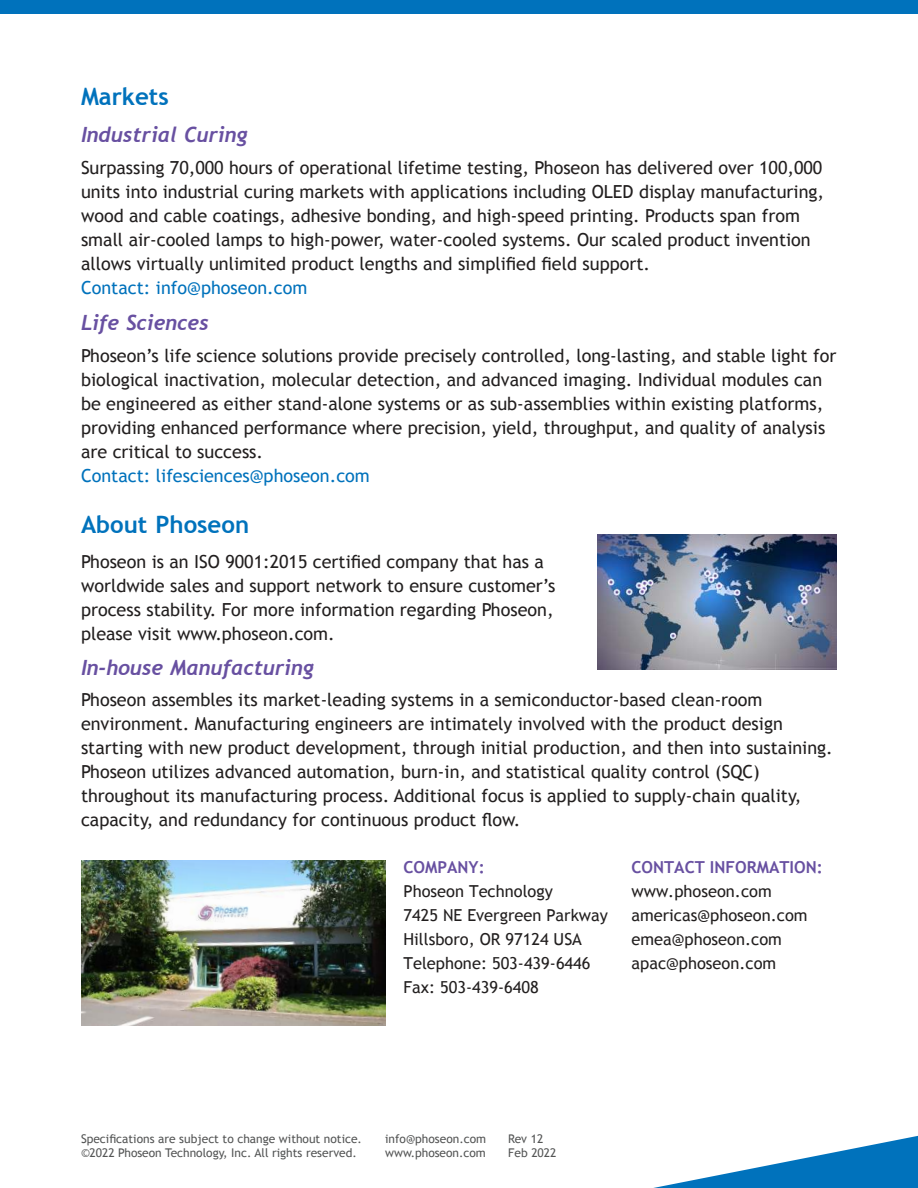
<style>
.page{position:relative;width:918px;height:1188px;background:#fff}
.page>*{position:absolute;margin:0;border:0;box-sizing:border-box;transform-origin:0 0}
.t1{font:700 24px "Trebuchet MS";color:#0072bc}
.t2{font:italic 700 21px "Trebuchet";color:#6850a1}
.t3{font:18px/24px "Trebuchet MS";color:#221f1f}
.t4{font:18px "Trebuchet MS";color:#0072bc}
.t5{font:16.5px/24px "Trebuchet MS";color:#221f1f}
.t6{font:700 16.5px "Trebuchet MS";color:#6850a1}
.t7{font:12px/14.4px "Trebuchet MS";color:#545555}
</style>
<div class="page">
<svg style="left:653px;top:1135px;width:265px;height:53px"></svg>
<div style="left:0;top:0;width:918px;height:14px;background:#0072bc"></div>
<img style="left:81px;top:860px;width:305px;height:165px">
<img style="left:597px;top:534px;width:240px;height:136px">
<h1 class="t1" style="left:81px;top:88px;width:89px">Markets</h1>
<p class="t2" style="left:81px;top:126px;width:168px">Industrial Curing</p>
<p class="t3" style="left:81px;top:157px;width:745px">Surpassing 70,000 hours of operational lifetime testing, Phoseon has delivered over 100,000 units into industrial curing markets with applications including OLED display manufacturing, wood and cable coatings, adhesive bonding, and high-speed printing. Products span from small air-cooled lamps to high-power, water-cooled systems. Our scaled product invention allows virtually unlimited product lengths and simplified field support.</p>
<p class="t4" style="left:81px;top:281px;width:228px">Contact: info@phoseon.com</p>
<p class="t2" style="left:81px;top:314px;width:129px">Life Sciences</p>
<p class="t3" style="left:81px;top:345px;width:757px">Phoseon’s life science solutions provide precisely controlled, long-lasting, and stable light for biological inactivation, molecular detection, and advanced imaging. Individual modules can be engineered as either stand-alone systems or as sub-assemblies within existing platforms, providing enhanced performance where precision, yield, throughput, and quality of analysis are critical to success.</p>
<p class="t4" style="left:81px;top:468px;width:290px">Contact: lifesciences@phoseon.com</p>
<h1 class="t1" style="left:81px;top:515px;width:170px">About Phoseon</h1>
<p class="t3" style="left:81px;top:549px;width:476px">Phoseon is an ISO 9001:2015 certified company that has a worldwide sales and support network to ensure customer’s process stability. For more information regarding Phoseon, please visit www.phoseon.com.</p>
<p class="t2" style="left:81px;top:659px;width:235px">In-house Manufacturing</p>
<p class="t3" style="left:81px;top:690px;width:753px">Phoseon assembles its market-leading systems in a semiconductor-based clean-room environment. Manufacturing engineers are intimately involved with the product design starting with new product development, through initial production, and then into sustaining.<br>Phoseon utilizes advanced automation, burn-in, and statistical quality control (SQC) throughout its manufacturing process. Additional focus is applied to supply-chain quality, capacity, and redundancy for continuous product flow.</p>
<p class="t6" style="left:404px;top:860px;width:83px">COMPANY:</p>
<p class="t5" style="left:404px;top:880px;width:206px">Phoseon Technology<br>7425 NE Evergreen Parkway<br>Hillsboro, OR 97124 USA<br>Telephone: 503-439-6446<br>Fax: 503-439-6408</p>
<p class="t6" style="left:632px;top:860px;width:193px">CONTACT INFORMATION:</p>
<p class="t5" style="left:632px;top:880px;width:178px">www.phoseon.com americas@phoseon.com emea@phoseon.com apac@phoseon.com</p>
<p class="t7" style="left:81px;top:1132px;width:283px">Specifications are subject to change without notice. ©2022 Phoseon Technology, Inc. All rights reserved.</p>
<p class="t7" style="left:508px;top:1132px;width:50px">Rev 12<br>Feb 2022</p>
<p class="t7" style="left:385px;top:1132px;width:102px">info@phoseon.com www.phoseon.com</p>
</div>
